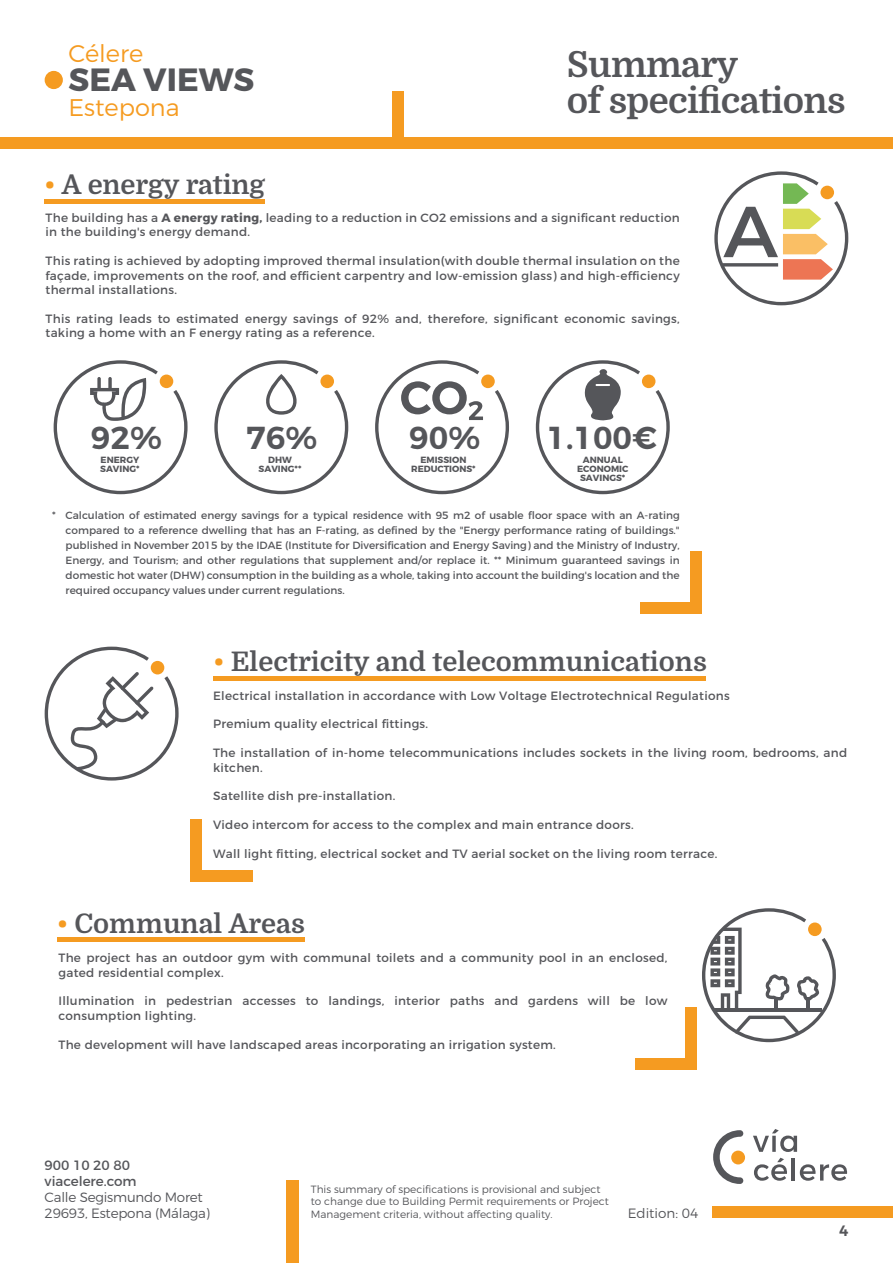
<style>
.page{position:relative;width:893px;height:1263px;background:#fff}
.page>*{position:absolute;margin:0;border:0;box-sizing:border-box;transform-origin:0 0}
.t1{font:100 72px "Montserrat";color:#55565a}
.t2{font:700 36px/36px "Domine";letter-spacing:-.02em;color:#55565a}
.t3{font:700 32.1px "Montserrat";color:#55565a}
.t4{font:600 31.65px "Montserrat";color:#55565a}
.t5{font:700 27px "Domine";color:#55565a}
.t6{font:300 24.15px "Montserrat";color:#f59b21}
.t7{font:600 15px "Montserrat";color:#55565a}
.t8{font:300 13.5px/16.2px "Montserrat";letter-spacing:-.015em;color:#55565a}
.t9{font:13.5px/16.2px "Montserrat";color:#55565a}
.t10{font:12px/14.4px "Montserrat";letter-spacing:.02em;color:#55565a}
.t11{font:10.5px/15px "Montserrat";color:#55565a;text-align:justify}
.t12{font:300 10.5px/12.6px "Montserrat";color:#55565a}
.t13{font:700 9px/9px "Montserrat";color:#55565a;text-align:center}
.s1{color:#f59b21}
.s2{font-weight:700}
</style>
<div class="page">
<svg style="left:753px;top:1129px;width:44px;height:23px"></svg>
<svg style="left:754px;top:1158px;width:33px;height:23px"></svg>
<hr style="left:792px;top:1158px;width:3px;height:22px;background:#55565a">
<svg style="left:800px;top:1164px;width:47px;height:17px"></svg>
<div style="left:731px;top:1150px;width:14px;height:14px;background:#f59b21;border-radius:50%"></div>
<svg style="left:713px;top:1130px;width:30px;height:54px"></svg>
<div style="left:0;top:137px;width:893px;height:12px;background:#f59b21"></div>
<div style="left:712px;top:1206px;width:181px;height:12px;background:#f59b21"></div>
<div style="left:392px;top:92px;width:12px;height:46px;background:#f59b21"></div>
<div style="left:287px;top:1181px;width:12px;height:82px;background:#f59b21"></div>
<hr style="left:45px;top:200px;width:220px;height:4px;background:#f59b21">
<div style="left:640px;top:602px;width:62px;height:11px;background:#f59b21"></div>
<div style="left:690px;top:551px;width:12px;height:62px;background:#f59b21"></div>
<hr style="left:213px;top:676px;width:493px;height:4px;background:#f59b21">
<div style="left:190px;top:820px;width:12px;height:62px;background:#f59b21"></div>
<div style="left:190px;top:870px;width:62px;height:12px;background:#f59b21"></div>
<svg style="left:44px;top:646px;width:135px;height:134px"></svg>
<hr style="left:57px;top:938px;width:247px;height:4px;background:#f59b21">
<div style="left:635px;top:1058px;width:62px;height:12px;background:#f59b21"></div>
<div style="left:686px;top:1008px;width:11px;height:62px;background:#f59b21"></div>
<svg style="left:702px;top:908px;width:134px;height:134px"></svg>
<div style="left:45px;top:71px;width:18px;height:18px;background:#f59b21;border-radius:50%"></div>
<svg style="left:54px;top:360px;width:134px;height:134px"></svg>
<svg style="left:375px;top:360px;width:134px;height:134px"></svg>
<svg style="left:536px;top:360px;width:134px;height:134px"></svg>
<svg style="left:214px;top:360px;width:134px;height:134px"></svg>
<svg style="left:714px;top:171px;width:134px;height:134px"></svg>
<h3 class="t6" style="left:69px;top:39px;width:76px">Célere</h3>
<h3 class="t3" style="left:69px;top:60px;width:187px">SEA VIEWS</h3>
<h3 class="t6" style="left:69px;top:92px;width:113px">Estepona</h3>
<h3 class="t5" style="left:45px;top:170px;width:222px"><span class="s1">•</span> A energy rating</h3>
<h2 class="t2" style="left:567px;top:47px;width:280px">Summary<br>of specifications</h2>
<p class="t10" style="left:46px;top:210px;width:636px">The building has a <span class="s2">A energy rating,</span> leading to a reduction in CO2 emissions and a significant reduction in the building's energy demand.</p>
<p class="t10" style="left:46px;top:254px;width:636px;text-align:justify">This rating is achieved by adopting improved thermal insulation(with double thermal insulation on the façade, improvements on the roof, and efficient carpentry and low-emission glass) and high-efficiency thermal installations.</p>
<p class="t10" style="left:46px;top:311px;width:636px">This rating leads to estimated energy savings of 92% and, therefore, significant economic savings, taking a home with an F energy rating as a reference.</p>
<h1 class="t1" style="left:724px;top:184px;width:55px">A</h1>
<h3 class="t4" style="left:91px;top:418px;width:73px">92%</h3>
<p class="t13" style="left:100px;top:455px;width:41px;text-align:left">ENERGY<br>SAVING*</p>
<h3 class="t4" style="left:246px;top:418px;width:73px">76%</h3>
<p class="t13" style="left:259px;top:455px;width:44px">DHW<br>SAVING**</p>
<h3 class="t4" style="left:409px;top:418px;width:73px">90%</h3>
<p class="t13" style="left:411px;top:455px;width:66px">EMISSION<br>REDUCTIONS*</p>
<h3 class="t4" style="left:546px;top:418px;width:112px">1.100€</h3>
<p class="t13" style="left:577px;top:455px;width:53px">ANNUAL<br>ECONOMIC<br>SAVINGS*</p>
<p class="t11" style="left:66px;top:507px;width:616px;text-indent:-13px">* Calculation of estimated energy savings for a typical residence with 95 m2 of usable floor space with an A-rating compared to a reference dwelling that has an F-rating, as defined by the "Energy performance rating of buildings." published in November 2015 by the IDAE (Institute for Diversification and Energy Saving) and the Ministry of Industry, Energy, and Tourism; and other regulations that supplement and/or replace it. ** Minimum guaranteed savings in domestic hot water (DHW) consumption in the building as a whole, taking into account the building's location and the required occupancy values under current regulations.</p>
<h3 class="t5" style="left:213px;top:647px;width:495px"><span class="s1">•</span> Electricity and telecommunications</h3>
<p class="t10" style="left:213px;top:688px;width:518px">Electrical installation in accordance with Low Voltage Electrotechnical Regulations</p>
<p class="t10" style="left:213px;top:717px;width:217px">Premium quality electrical fittings.</p>
<p class="t10" style="left:213px;top:746px;width:636px">The installation of in-home telecommunications includes sockets in the living room, bedrooms, and kitchen.</p>
<p class="t10" style="left:213px;top:789px;width:184px">Satellite dish pre-installation.</p>
<p class="t10" style="left:213px;top:818px;width:422px">Video intercom for access to the complex and main entrance doors.</p>
<p class="t10" style="left:213px;top:846px;width:506px">Wall light fitting, electrical socket and TV aerial socket on the living room terrace.</p>
<h3 class="t5" style="left:57px;top:908px;width:249px"><span class="s1">•</span> Communal Areas</h3>
<p class="t10" style="left:58px;top:951px;width:610px">The project has an outdoor gym with communal toilets and a community pool in an enclosed, gated residential complex.</p>
<p class="t10" style="left:58px;top:994px;width:610px">Illumination in pedestrian accesses to landings, interior paths and gardens will be low consumption lighting.</p>
<p class="t10" style="left:58px;top:1037px;width:499px">The development will have landscaped areas incorporating an irrigation system.</p>
<p class="t9" style="left:45px;top:1157px;width:94px">900 10 20 80 viacelere.com</p>
<p class="t8" style="left:45px;top:1189px;width:167px">Calle Segismundo Moret<br>29693, Estepona (Málaga)</p>
<p class="t12" style="left:311px;top:1182px;width:299px">This summary of specifications is provisional and subject to change due to Building Permit requirements or Project<br>Management criteria, without affecting quality.</p>
<p class="t8" style="left:628px;top:1205px;width:72px">Edition: 04</p>
<p class="t7" style="left:839px;top:1221px;width:11px">4</p>
</div>
